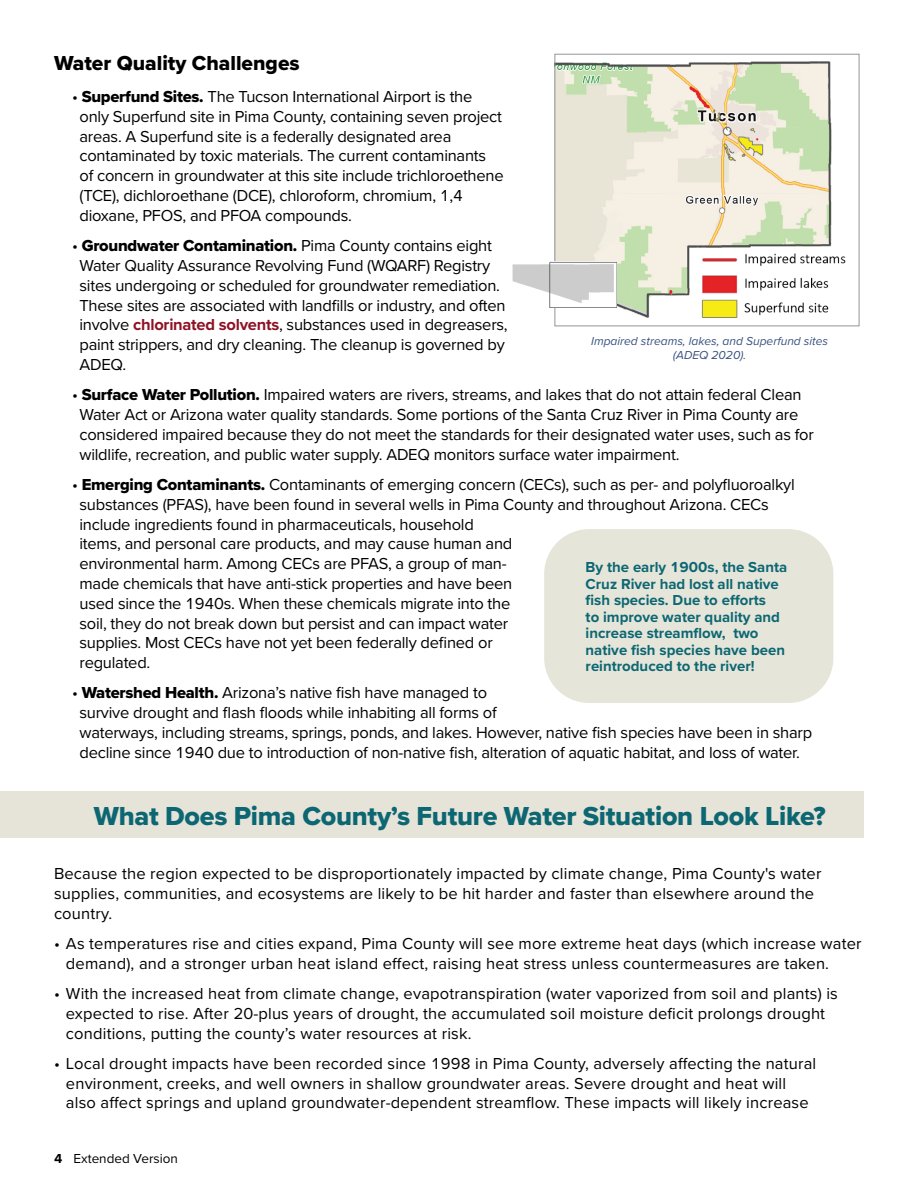
<style>
.page{position:relative;width:918px;height:1188px;background:#fff}
.page>*{position:absolute;margin:0;border:0;box-sizing:border-box;transform-origin:0 0}
.t1{font:27px "Proxima Nova Extrabld";letter-spacing:-.01em;color:#0c6772}
.t2{font:21px "Proxima Nova Extrabld";color:#000}
.t3{font:16.5px/19.8px "Proxima Nova";letter-spacing:-.015em;color:#000}
.t4{font:16.5px/19.8px "Proxima Nova";letter-spacing:.01em;color:#000}
.t5{font:16.5px "Proxima Nova Extrabld";letter-spacing:-.015em;color:#000}
.t6{font:700 15px/16.5px "Proxima Nova";color:#0c6772}
.t7{font:13.5px "Proxima Nova";color:#000}
.t8{font:italic 12px/14.4px "Proxima Nova";color:#395180;text-align:center}
.s1{font-family:"Proxima Nova Extrabld"}
.s2{font-family:"Proxima Nova"}
.s3{font-weight:700;color:#8f1124}
.s4{font-weight:700}
</style>
<div class="page">
<img style="left:556px;top:61px;width:290px;height:257px">
<div style="left:554px;top:54px;width:306px;height:272px;border:1px solid #939598"></div>
<img style="left:512px;top:262px;width:104px;height:46px">
<div style="left:1px;top:791px;width:863px;height:47px;background:#e6e3d9"></div>
<div style="left:544px;top:529px;width:289px;height:174px;background:#e6e5da;border-radius:45px"></div>
<p class="t2" style="left:54px;top:48px;width:247px">Water Quality Challenges</p>
<p class="t3" style="left:80px;top:86px;width:426px;text-indent:-8px">• <span class="s1">Superfund Sites.</span> The Tucson International Airport is the only Superfund site in Pima County, containing seven project areas. A Superfund site is a federally designated area contaminated by toxic materials. The current contaminants of concern in groundwater at this site include trichloroethene (TCE), dichloroethane (DCE), chloroform, chromium, 1,4 dioxane, PFOS, and PFOA compounds.</p>
<p class="t5" style="left:72px;top:233px;width:422px"><span class="s2">•</span> Groundwater Contamination. <span class="s2">Pima County contains eight</span></p>
<p class="t3" style="left:80px;top:255px;width:430px">Water Quality Assurance Revolving Fund (WQARF) Registry sites undergoing or scheduled for groundwater remediation.<br>These sites are associated with landfills or industry, and often involve <span class="s3">chlorinated solvents</span>, substances used in degreasers, paint strippers, and dry cleaning. The cleanup is governed by ADEQ.</p>
<p class="t3" style="left:80px;top:384px;width:736px;text-indent:-8px">• <span class="s1">Surface Water Pollution.</span> Impaired waters are rivers, streams, and lakes that do not attain federal Clean Water Act or Arizona water quality standards. Some portions of the Santa Cruz River in Pima County are considered impaired because they do not meet the standards for their designated water uses, such as for wildlife, recreation, and public water supply. ADEQ monitors surface water impairment.</p>
<p class="t3" style="left:80px;top:474px;width:717px;text-indent:-8px">• <span class="s1">Emerging Contaminants.</span> Contaminants of emerging concern (CECs), such as per- and polyfluoroalkyl substances (PFAS), have been found in several wells in Pima County and throughout Arizona. CECs include ingredients found in pharmaceuticals, household<br>items, and personal care products, and may cause human and<br>environmental harm. Among CECs are PFAS, a group of man-<br>made chemicals that have anti-stick properties and have been<br>used since the 1940s. When these chemicals migrate into the<br>soil, they do not break down but persist and can impact water<br>supplies. Most CECs have not yet been federally defined or<br>regulated.</p>
<p class="t3" style="left:80px;top:682px;width:734px;text-indent:-8px">• <span class="s1">Watershed Health.</span> Arizona’s native fish have managed to<br>survive drought and flash floods while inhabiting all forms of<br>waterways, including streams, springs, ponds, and lakes. However, native fish species have been in sharp decline since 1940 due to introduction of non-native fish, alteration of aquatic habitat, and loss of water.</p>
<p class="t8" style="left:591px;top:333px;width:238px">Impaired streams, lakes, and Superfund sites (ADEQ 2020).</p>
<p class="t6" style="left:586px;top:559px;width:203px">By the early 1900s, the Santa<br>Cruz River had lost all native fish species. Due to efforts<br>to improve water quality and increase streamflow, two native fish species have been reintroduced to the river!</p>
<h1 class="t1" style="left:94px;top:796px;width:733px">What Does Pima County’s Future Water Situation Look Like?</h1>
<p class="t4" style="left:54px;top:863px;width:769px">Because the region expected to be disproportionately impacted by climate change, Pima County's water supplies, communities, and ecosystems are likely to be hit harder and faster than elsewhere around the country.</p>
<p class="t4" style="left:66px;top:933px;width:797px;text-indent:-12px">• As temperatures rise and cities expand, Pima County will see more extreme heat days (which increase water demand), and a stronger urban heat island effect, raising heat stress unless countermeasures are taken.</p>
<p class="t4" style="left:66px;top:983px;width:773px;text-indent:-12px">• With the increased heat from climate change, evapotranspiration (water vaporized from soil and plants) is expected to rise. After 20-plus years of drought, the accumulated soil moisture deficit prolongs drought conditions, putting the county’s water resources at risk.</p>
<p class="t4" style="left:66px;top:1053px;width:752px;text-indent:-12px">• Local drought impacts have been recorded since 1998 in Pima County, adversely affecting the natural environment, creeks, and well owners in shallow groundwater areas. Severe drought and heat will also affect springs and upland groundwater-dependent streamflow. These impacts will likely increase</p>
<p class="t7" style="left:54px;top:1148px;width:125px"><span class="s4">4</span> Extended Version</p>
</div>
